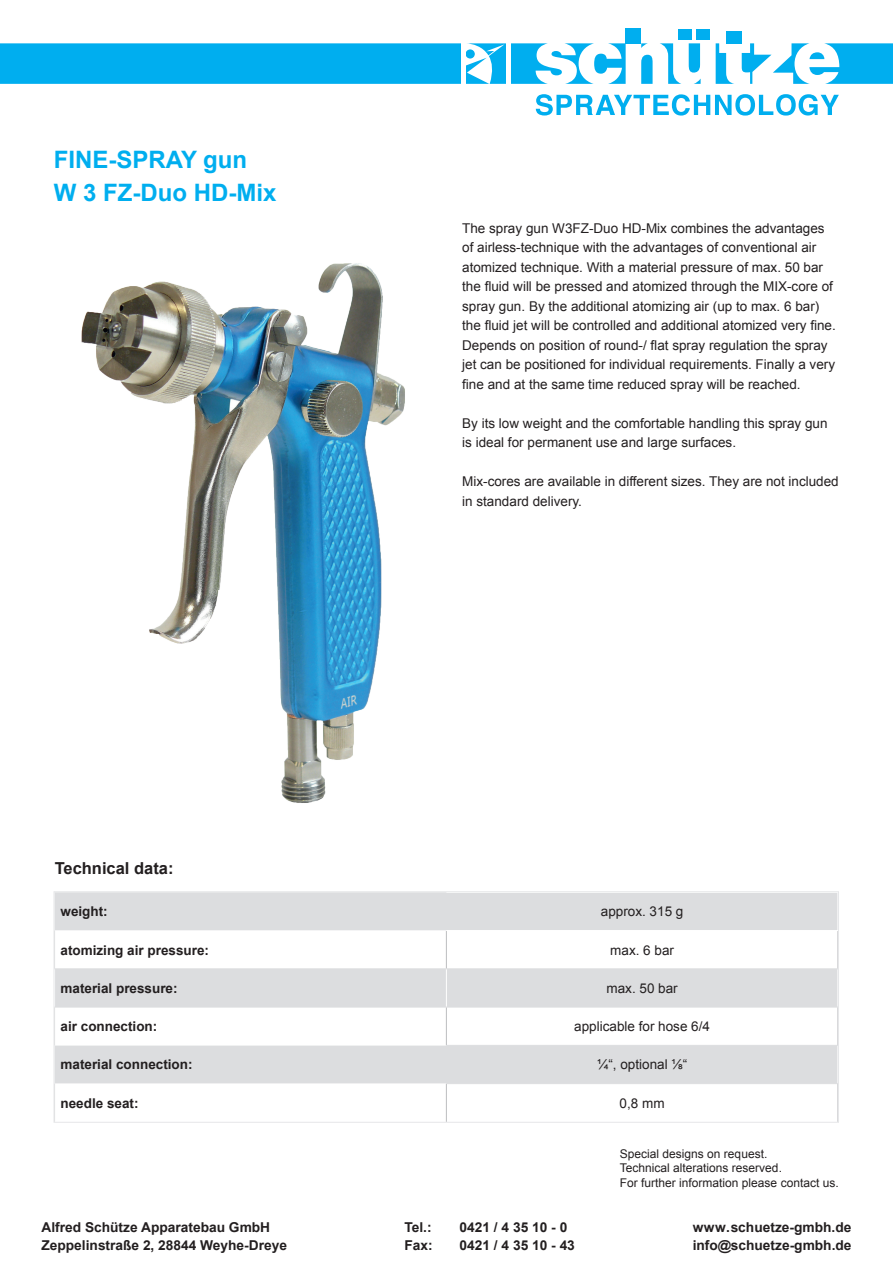
<style>
.page{position:relative;width:893px;height:1263px;background:#fff}
.page>*{position:absolute;margin:0;border:0;box-sizing:border-box;transform-origin:0 0}
.t1{font:700 24px/33px "Arial";color:#00aeef}
.t2{font:700 16.5px "Arial";color:#231f20}
.t3{font:700 13.65px/18.1px "Arial";color:#231f20}
.t4{font:13.5px/19.5px "Arial";color:#231f20}
.t5{font:700 13.5px "Arial";color:#231f20}
.t6{font:12px/14.4px "Arial";color:#231f20}
</style>
<div class="page">
<div style="left:56px;top:893px;width:781px;height:37px;background:#dcdddf"></div>
<svg style="left:56px;top:930px;width:781px;height:154px"></svg>
<hr style="left:446px;top:969px;width:1px;height:38px;background:#fff">
<hr style="left:446px;top:1084px;width:1px;height:38px;background:#bcbdc0">
<hr style="left:446px;top:1007px;width:1px;height:38px;background:#bcbdc0">
<hr style="left:446px;top:931px;width:1px;height:38px;background:#bcbdc0">
<hr style="left:446px;top:1083px;width:392px;height:1px;background:#dcdddf">
<hr style="left:54px;top:1007px;width:392px;height:1px;background:#dcdddf">
<hr style="left:446px;top:1007px;width:392px;height:1px;background:#dcdddf">
<hr style="left:446px;top:1045px;width:392px;height:1px;background:#dcdddf">
<hr style="left:54px;top:968px;width:392px;height:1px;background:#dcdddf">
<hr style="left:446px;top:968px;width:392px;height:1px;background:#dcdddf">
<hr style="left:446px;top:930px;width:392px;height:1px;background:#fff">
<div style="left:54px;top:891px;width:785px;height:232px;border:1px solid #e6e7e9"></div>
<img style="left:81px;top:263px;width:324px;height:540px">
<div style="left:679px;top:29px;width:13px;height:10px;background:#00aeef"></div>
<div style="left:697px;top:29px;width:13px;height:10px;background:#00aeef"></div>
<svg style="left:641px;top:55px;width:12px;height:29px"></svg>
<svg style="left:660px;top:43px;width:21px;height:41px"></svg>
<svg style="left:641px;top:43px;width:7px;height:5px"></svg>
<svg style="left:689px;top:43px;width:11px;height:30px"></svg>
<svg style="left:742px;top:43px;width:151px;height:41px"></svg>
<svg style="left:716px;top:43px;width:18px;height:41px"></svg>
<svg style="left:694px;top:79px;width:7px;height:5px"></svg>
<div style="left:626px;top:28px;width:15px;height:15px;background:#00aeef"></div>
<div style="left:726px;top:31px;width:16px;height:12px;background:#00aeef"></div>
<svg style="left:0;top:43px;width:626px;height:41px;background:#21b8f1"></svg>
<svg style="left:536px;top:94px;width:303px;height:22px"></svg>
<hr style="left:461px;top:43px;width:4px;height:41px;background:#fff">
<hr style="left:507px;top:43px;width:4px;height:41px;background:#fff">
<h1 class="t1" style="left:54px;top:144px;width:224px">FINE-SPRAY gun<br>W 3 FZ-Duo HD-Mix</h1>
<p class="t2" style="left:55px;top:858px;width:120px">Technical data:</p>
<p class="t4" style="left:462px;top:218px;width:375px">The spray gun W3FZ-Duo HD-Mix combines the advantages of airless-technique with the advantages of conventional air atomized technique. With a material pressure of max. 50 bar the fluid will be pressed and atomized through the MIX-core of spray gun. By the additional atomizing air (up to max. 6 bar) the fluid jet will be controlled and additional atomized very fine.<br>Depends on position of round-/ flat spray regulation the spray jet can be positioned for individual requirements. Finally a very fine and at the same time reduced spray will be reached.</p>
<p class="t4" style="left:462px;top:413px;width:367px">By its low weight and the comfortable handling this spray gun is ideal for permanent use and large surfaces.</p>
<p class="t4" style="left:462px;top:472px;width:378px">Mix-cores are available in different sizes. They are not included in standard delivery.</p>
<p class="t5" style="left:61px;top:902px;width:49px">weight:</p>
<p class="t4" style="left:601px;top:902px;width:84px">approx. 315 g</p>
<p class="t5" style="left:61px;top:941px;width:150px">atomizing air pressure:</p>
<p class="t4" style="left:610px;top:940px;width:65px">max. 6 bar</p>
<p class="t5" style="left:61px;top:979px;width:119px">material pressure:</p>
<p class="t4" style="left:606px;top:978px;width:73px">max. 50 bar</p>
<p class="t5" style="left:61px;top:1017px;width:98px">air connection:</p>
<p class="t4" style="left:574px;top:1017px;width:137px">applicable for hose 6/4</p>
<p class="t5" style="left:61px;top:1056px;width:134px">material connection:</p>
<p class="t4" style="left:597px;top:1055px;width:92px">¼“, optional ⅛“</p>
<p class="t5" style="left:61px;top:1094px;width:80px">needle seat:</p>
<p class="t4" style="left:620px;top:1093px;width:47px">0,8 mm</p>
<p class="t3" style="left:41px;top:1218px;width:247px">Alfred Schütze Apparatebau GmbH<br>Zeppelinstraße 2, 28844 Weyhe-Dreye</p>
<p class="t3" style="left:404px;top:1218px;width:29px">Tel.:</p>
<p class="t3" style="left:459px;top:1218px;width:109px">0421 / 4 35 10 - 0</p>
<p class="t3" style="left:404px;top:1236px;width:30px">Fax:</p>
<p class="t3" style="left:459px;top:1236px;width:117px">0421 / 4 35 10 - 43</p>
<p class="t6" style="left:620px;top:1147px;width:220px">Special designs on request.<br>Technical alterations reserved.<br>For further information please contact us.</p>
<p class="t3" style="left:693px;top:1218px;width:160px">www.schuetze-gmbh.de info@schuetze-gmbh.de</p>
</div>
